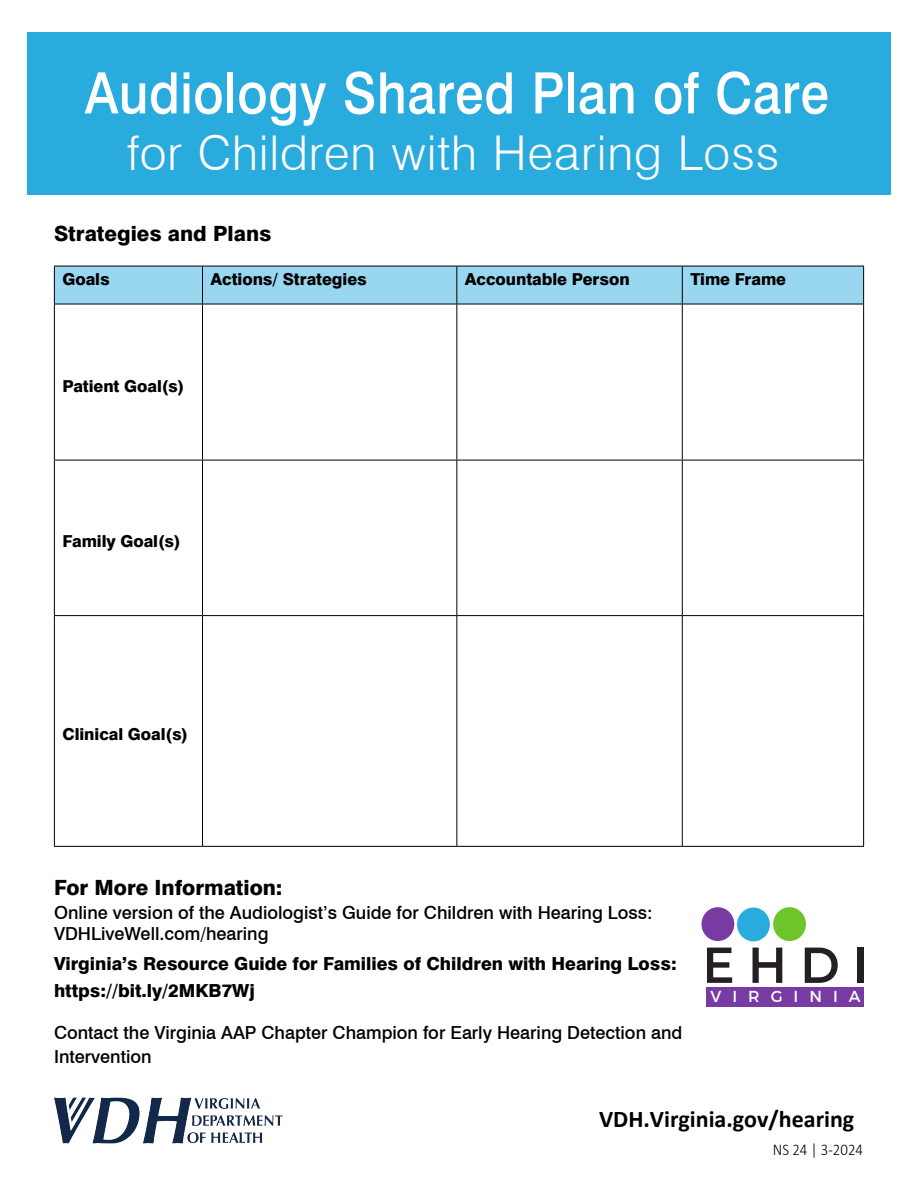
<style>
.page{position:relative;width:918px;height:1188px;background:#fff}
.page>*{position:absolute;margin:0;border:0;box-sizing:border-box;transform-origin:0 0}
.t1{font:500 57px "Swiss 721 BT";letter-spacing:.01em;color:#fff;scale:.9 1}
.t2{font:300 48px "Swiss 721 BT";letter-spacing:.02em;color:#fff}
.t3{font:700 24px "Calibri";color:#000}
.t4{font:800 21px "Swiss 721 BT";color:#000}
.t5{font:500 18px/21px "Swiss 721 BT";color:#000}
.t6{font:800 18px/27px "Swiss 721 BT";color:#000}
.t7{font:800 16.5px "Swiss 721 BT";letter-spacing:-.005em;color:#000}
.t8{font:300 16.5px "Calibri";color:#000;scale:.9 1}
.t9{font:15.9px "Montserrat";letter-spacing:.695em;color:#fff}
</style>
<div class="page">
<div style="left:27px;top:32px;width:864px;height:162px;background:#29abde"></div>
<div style="left:55px;top:267px;width:808px;height:37px;background:#98d7ef"></div>
<hr style="left:54px;top:266px;width:148px;height:1px;background:#000">
<hr style="left:202px;top:266px;width:255px;height:1px;background:#000">
<hr style="left:457px;top:266px;width:225px;height:1px;background:#000">
<hr style="left:682px;top:266px;width:182px;height:1px;background:#000">
<hr style="left:54px;top:304px;width:148px;height:1px;background:#000">
<hr style="left:202px;top:304px;width:255px;height:1px;background:#000">
<hr style="left:457px;top:304px;width:225px;height:1px;background:#000">
<hr style="left:682px;top:304px;width:182px;height:1px;background:#000">
<hr style="left:54px;top:460px;width:148px;height:1px;background:#000">
<hr style="left:202px;top:460px;width:255px;height:1px;background:#000">
<hr style="left:457px;top:460px;width:225px;height:1px;background:#000">
<hr style="left:682px;top:460px;width:182px;height:1px;background:#000">
<hr style="left:54px;top:615px;width:148px;height:1px;background:#000">
<hr style="left:202px;top:615px;width:255px;height:1px;background:#000">
<hr style="left:457px;top:615px;width:225px;height:1px;background:#000">
<hr style="left:682px;top:615px;width:182px;height:1px;background:#000">
<hr style="left:54px;top:846px;width:148px;height:1px;background:#000">
<hr style="left:202px;top:846px;width:255px;height:1px;background:#000">
<hr style="left:457px;top:846px;width:225px;height:1px;background:#000">
<hr style="left:682px;top:846px;width:182px;height:1px;background:#000">
<hr style="left:54px;top:266px;width:1px;height:38px;background:#000">
<hr style="left:54px;top:304px;width:1px;height:156px;background:#000">
<hr style="left:54px;top:460px;width:1px;height:155px;background:#000">
<hr style="left:54px;top:616px;width:1px;height:230px;background:#000">
<hr style="left:202px;top:266px;width:1px;height:38px;background:#000">
<hr style="left:456px;top:266px;width:1px;height:38px;background:#000">
<hr style="left:682px;top:266px;width:1px;height:38px;background:#000">
<hr style="left:863px;top:266px;width:1px;height:38px;background:#000">
<hr style="left:202px;top:304px;width:1px;height:156px;background:#000">
<hr style="left:456px;top:304px;width:1px;height:156px;background:#000">
<hr style="left:682px;top:304px;width:1px;height:156px;background:#000">
<hr style="left:863px;top:304px;width:1px;height:156px;background:#000">
<hr style="left:202px;top:460px;width:1px;height:155px;background:#000">
<hr style="left:456px;top:460px;width:1px;height:155px;background:#000">
<hr style="left:682px;top:460px;width:1px;height:155px;background:#000">
<hr style="left:863px;top:460px;width:1px;height:155px;background:#000">
<hr style="left:202px;top:616px;width:1px;height:230px;background:#000">
<hr style="left:456px;top:616px;width:1px;height:230px;background:#000">
<hr style="left:682px;top:616px;width:1px;height:230px;background:#000">
<hr style="left:863px;top:616px;width:1px;height:230px;background:#000">
<div style="left:701px;top:907px;width:33px;height:34px;background:#783ba3;border-radius:50%"></div>
<div style="left:737px;top:908px;width:33px;height:33px;background:#29abde;border-radius:50%"></div>
<div style="left:773px;top:907px;width:33px;height:34px;background:#6ec42b;border-radius:50%"></div>
<svg style="left:707px;top:948px;width:25px;height:35px"></svg>
<svg style="left:753px;top:948px;width:29px;height:35px"></svg>
<svg style="left:805px;top:948px;width:33px;height:35px"></svg>
<div style="left:858px;top:948px;width:6px;height:35px;background:#241f21"></div>
<div style="left:707px;top:987px;width:157px;height:20px;background:#783ba3"></div>
<img style="left:54px;top:1098px;width:228px;height:45px">
<h1 class="t1" style="left:85px;top:59px;width:829px">Audiology Shared Plan of Care</h1>
<h2 class="t2" style="left:127px;top:124px;width:654px">for Children with Hearing Loss</h2>
<p class="t4" style="left:54px;top:220px;width:219px">Strategies and Plans</p>
<p class="t7" style="left:62px;top:269px;width:49px">Goals</p>
<p class="t7" style="left:211px;top:269px;width:158px">Actions/ Strategies</p>
<p class="t7" style="left:465px;top:269px;width:166px">Accountable Person</p>
<p class="t7" style="left:690px;top:269px;width:97px">Time Frame</p>
<p class="t7" style="left:62px;top:376px;width:123px">Patient Goal(s)</p>
<p class="t7" style="left:62px;top:531px;width:120px">Family Goal(s)</p>
<p class="t7" style="left:62px;top:725px;width:127px">Clinical Goal(s)</p>
<p class="t4" style="left:54px;top:875px;width:230px">For More Information:</p>
<p class="t5" style="left:54px;top:902px;width:600px">Online version of the Audiologist’s Guide for Children with Hearing Loss:<br>VDHLiveWell.com/hearing</p>
<p class="t6" style="left:54px;top:950px;width:624px">Virginia’s Resource Guide for Families of Children with Hearing Loss: https://bit.ly/2MKB7Wj</p>
<p class="t5" style="left:54px;top:1021px;width:630px;line-height:24px">Contact the Virginia AAP Chapter Champion for Early Hearing Detection and<br>Intervention</p>
<p class="t9" style="left:710px;top:984px;width:152px">VIRGINIA</p>
<h3 class="t3" style="left:599px;top:1102px;width:257px">VDH.Virginia.gov/hearing</h3>
<p class="t8" style="left:773px;top:1139px;width:102px">NS 24 | 3-2024</p>
</div>
